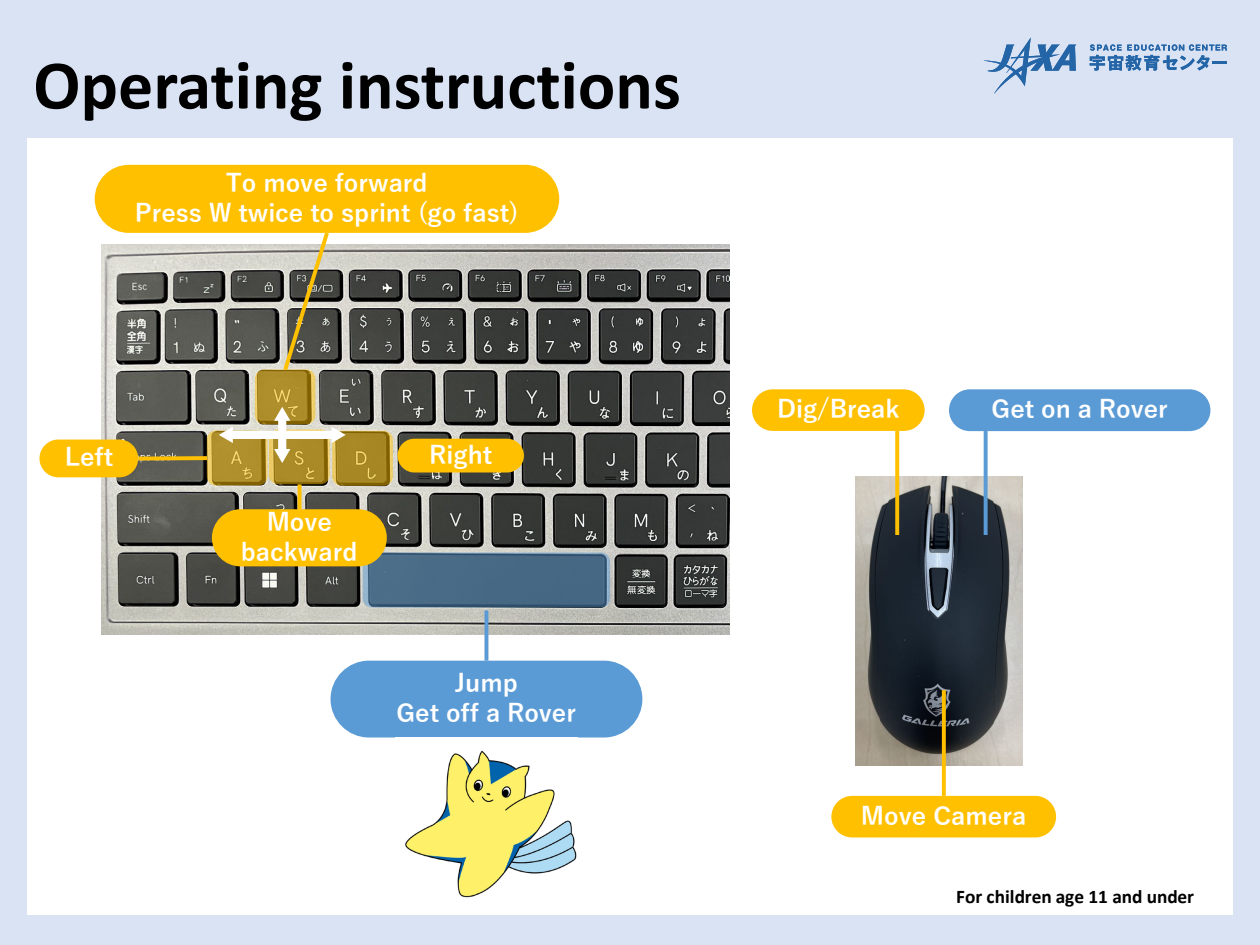
<style>
.page{position:relative;width:1260px;height:945px;background:#dae3f3}
.page>*{position:absolute;margin:0;border:0;box-sizing:border-box;transform-origin:0 0}
.t1{font:700 70px "Calibri";color:#000}
.t2{font:700 24.5px/29.4px "Yu Gothic";color:#fff;text-align:center}
.t3{font:700 19.25px "Calibri";letter-spacing:-.005em;color:#000}
</style>
<div class="page">
<div style="left:27px;top:139px;width:1206px;height:776px;background:#fff"></div>
<img style="left:101px;top:245px;width:629px;height:390px">
<div style="left:255px;top:369px;width:60px;height:55px;background:#ffc000;border-radius:9px;opacity:.5"></div>
<div style="left:269px;top:429px;width:61px;height:55px;background:#ffc000;border-radius:9px;opacity:.5"></div>
<div style="left:332px;top:431px;width:61px;height:55px;background:#ffc000;border-radius:9px;opacity:.5"></div>
<div style="left:95px;top:165px;width:464px;height:68px;background:#ffc000;border-radius:34px"></div>
<div style="left:331px;top:661px;width:311px;height:77px;background:#5b9bd5;border-radius:38px"></div>
<div style="left:207px;top:431px;width:61px;height:55px;background:#ffc000;border-radius:9px;opacity:.5"></div>
<div style="left:363px;top:553px;width:247px;height:55px;background:#5b9bd5;border-radius:9px;opacity:.5"></div>
<svg style="left:484px;top:610px;width:4px;height:51px"></svg>
<svg style="left:219px;top:407px;width:127px;height:56px"></svg>
<img style="left:856px;top:476px;width:166px;height:289px">
<div style="left:831px;top:796px;width:225px;height:41px;background:#ffc000;border-radius:21px"></div>
<svg style="left:942px;top:690px;width:4px;height:106px"></svg>
<div style="left:752px;top:389px;width:173px;height:42px;background:#ffc000;border-radius:21px"></div>
<svg style="left:895px;top:431px;width:4px;height:104px"></svg>
<div style="left:949px;top:389px;width:261px;height:42px;background:#5b9bd5;border-radius:21px"></div>
<svg style="left:984px;top:431px;width:4px;height:104px"></svg>
<div style="left:398px;top:439px;width:126px;height:33px;background:#ffc000;border-radius:17px"></div>
<div style="left:39px;top:440px;width:99px;height:37px;background:#ffc000;border-radius:19px"></div>
<div style="left:212px;top:509px;width:175px;height:57px;background:#ffc000;border-radius:29px"></div>
<img style="left:405px;top:750px;width:172px;height:148px">
<div style="left:138px;top:456px;width:69px;height:5px;background:#ffc000"></div>
<svg style="left:280px;top:232px;width:52px;height:143px;background:#948e78"></svg>
<svg style="left:298px;top:484px;width:4px;height:25px"></svg>
<svg style="left:984px;top:37px;width:93px;height:57px"></svg>
<svg style="left:1090px;top:44px;width:137px;height:27px"></svg>
<h1 class="t1" style="left:33px;top:36px;width:649px">Operating instructions</h1>
<p class="t2" style="left:135px;top:169px;width:386px">To move forward<br>Press W twice to sprint (go fast)</p>
<p class="t2" style="left:65px;top:443px;width:50px">Left</p>
<p class="t2" style="left:429px;top:440px;width:64px">Right</p>
<p class="t2" style="left:241px;top:508px;width:118px">Move backward</p>
<p class="t2" style="left:397px;top:669px;width:181px">Jump<br>Get off a Rover</p>
<p class="t2" style="left:777px;top:395px;width:124px">Dig/Break</p>
<p class="t2" style="left:992px;top:395px;width:178px">Get on a Rover</p>
<p class="t2" style="left:861px;top:802px;width:167px">Move Camera</p>
<p class="t3" style="left:956px;top:883px;width:239px">For children age 11 and under</p>
</div>
